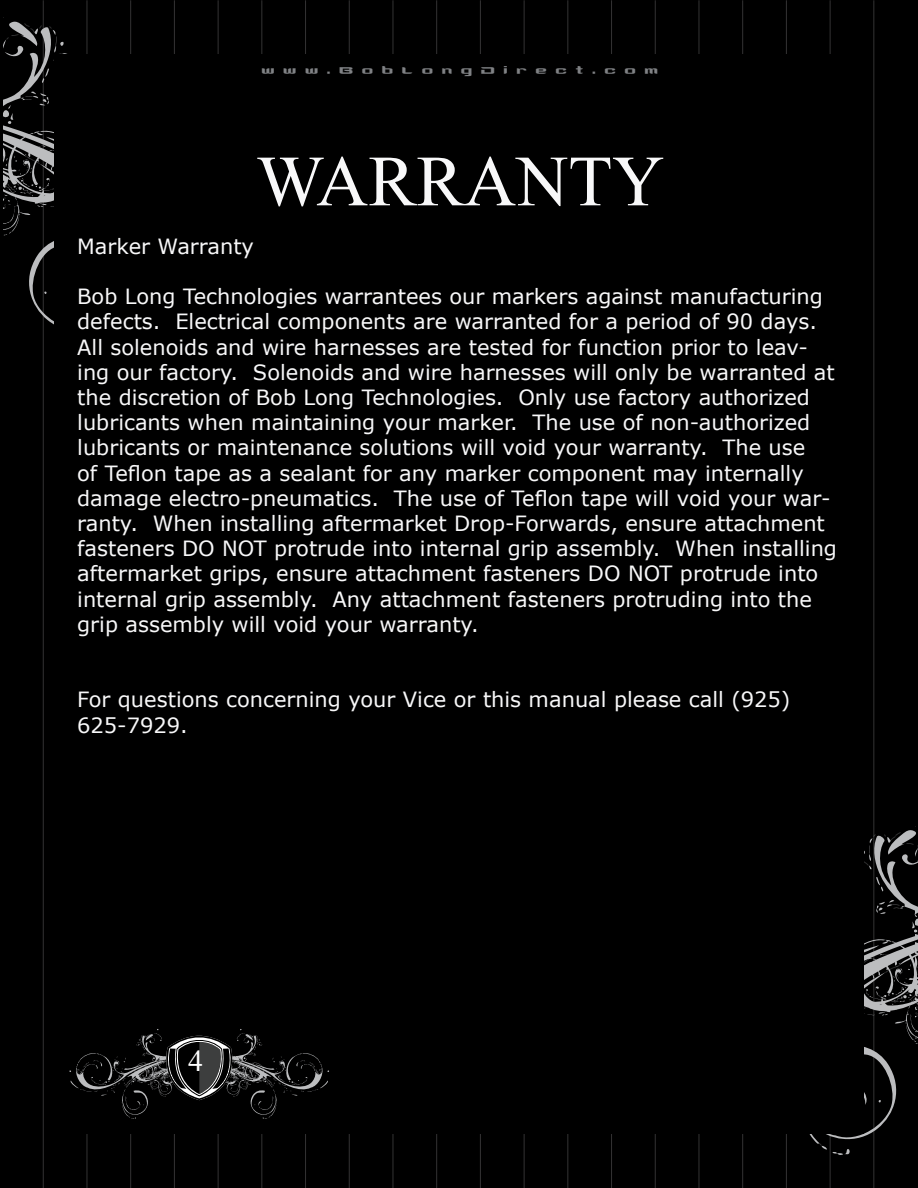
<style>
.page{position:relative;width:918px;height:1188px;background:#000}
.page>*{position:absolute;margin:0;border:0;box-sizing:border-box;transform-origin:0 0}
.t1{font:72px "Times New Roman";color:#f8f8f9}
.t2{font:21px/25.2px "Verdana";color:#f8f8f9}
.t3{font:21px "Clone Wars";letter-spacing:.41em;color:#808285}
</style>
<div class="page">
<hr style="left:43px;top:0;width:1px;height:1188px;background:#343334">
<hr style="left:87px;top:0;width:1px;height:1188px;background:#343334">
<hr style="left:130px;top:0;width:1px;height:1188px;background:#343334">
<hr style="left:174px;top:0;width:1px;height:1188px;background:#343334">
<hr style="left:218px;top:0;width:1px;height:1188px;background:#343334">
<hr style="left:262px;top:0;width:1px;height:1188px;background:#343334">
<hr style="left:305px;top:0;width:1px;height:1188px;background:#343334">
<hr style="left:349px;top:0;width:1px;height:1188px;background:#343334">
<hr style="left:393px;top:0;width:1px;height:1188px;background:#343334">
<hr style="left:436px;top:0;width:1px;height:1188px;background:#343334">
<hr style="left:480px;top:0;width:1px;height:1188px;background:#343334">
<hr style="left:524px;top:0;width:1px;height:1188px;background:#343334">
<hr style="left:568px;top:0;width:1px;height:1188px;background:#343334">
<hr style="left:611px;top:0;width:1px;height:1188px;background:#343334">
<hr style="left:655px;top:0;width:1px;height:1188px;background:#343334">
<hr style="left:699px;top:0;width:1px;height:1188px;background:#343334">
<hr style="left:742px;top:0;width:1px;height:1188px;background:#343334">
<hr style="left:786px;top:0;width:1px;height:1188px;background:#343334">
<hr style="left:830px;top:0;width:1px;height:1188px;background:#343334">
<hr style="left:874px;top:0;width:1px;height:1188px;background:#343334">
<svg style="left:3px;top:0;width:303px;height:347px"></svg>
<svg style="left:831px;top:808px;width:87px;height:347px"></svg>
<div style="left:54px;top:54px;width:810px;height:1080px;background:#000"></div>
<svg style="left:69px;top:1029px;width:260px;height:90px"></svg>
<p class="t3" style="left:261px;top:62px;width:398px">www.BobLongDirect.com</p>
<h1 class="t1" style="left:256px;top:133px;width:409px">WARRANTY</h1>
<p class="t2" style="left:77px;top:233px;width:178px">Marker Warranty</p>
<p class="t2" style="left:77px;top:283px;width:761px">Bob Long Technologies warrantees our markers against manufacturing defects. Electrical components are warranted for a period of 90 days.<br>All solenoids and wire harnesses are tested for function prior to leav&shy;ing our factory. Solenoids and wire harnesses will only be warranted at the discretion of Bob Long Technologies. Only use factory authorized lubricants when maintaining your marker. The use of non-authorized lubricants or maintenance solutions will void your warranty. The use<br>of Teflon tape as a sealant for any marker component may internally damage electro-pneumatics. The use of Teflon tape will void your war&shy;ranty. When installing aftermarket Drop-Forwards, ensure attachment fasteners DO NOT protrude into internal grip assembly. When installing aftermarket grips, ensure attachment fasteners DO NOT protrude into internal grip assembly. Any attachment fasteners protruding into the grip assembly will void your warranty.</p>
<p class="t2" style="left:77px;top:686px;width:715px">For questions concerning your Vice or this manual please call (925)<br>625-7929.</p>
</div>
